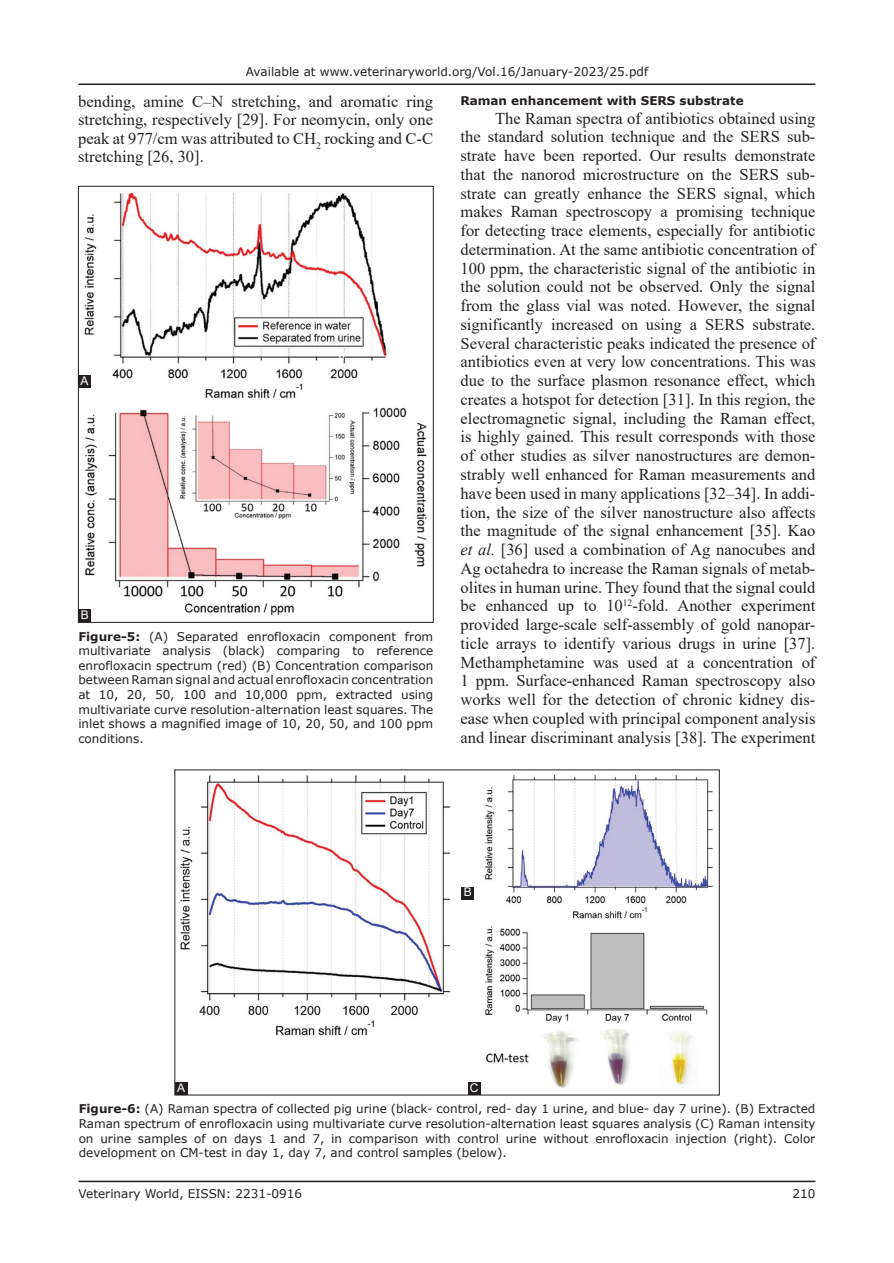
<style>
.page{position:relative;width:894px;height:1263px;background:#fff}
.page>*{position:absolute;margin:0;border:0;box-sizing:border-box;transform-origin:0 0}
.TX{font:16.5px/18.8px "Times New Roman";color:#231f20;text-align:justify}
.FGC{font:12px/14.5px "Verdana";color:#231f20;text-align:justify}
.t1{font:700 12px "Verdana";color:#231f20}
.LABEL{font:12px "Arial";color:#fff}
.s1{font-style:italic}
.s2{font-weight:700}
</style>
<div class="page">
<hr style="left:78px;top:1180px;width:737px;height:2px;background:#231f20">
<hr style="left:78px;top:83px;width:737px;height:2px;background:#231f20">
<img style="left:180px;top:774px;width:533px;height:319px">
<div style="left:467px;top:1082px;width:13px;height:13px;background:#231f20"></div>
<div style="left:175px;top:1082px;width:13px;height:13px;background:#231f20"></div>
<div style="left:461px;top:886px;width:13px;height:13px;background:#231f20"></div>
<img style="left:84px;top:192px;width:343px;height:424px">
<div style="left:78px;top:375px;width:13px;height:13px;background:#231f20"></div>
<div style="left:78px;top:609px;width:13px;height:13px;background:#231f20"></div>
<p class="FGC" style="left:246px;top:64px;width:404px">Available at www.veterinaryworld.org/Vol.16/January-2023/25.pdf</p>
<p class="TX" style="left:78px;top:92px;width:356px;line-height:18.3px">bending, amine C–N stretching, and aromatic ring stretching, respectively [29]. For neomycin, only one peak at 977/cm was attributed to CH<sub>2</sub> rocking and C-C stretching [26, 30].</p>
<h2 class="t1" style="left:460px;top:92px;width:284px">Raman enhancement with SERS substrate</h2>
<p class="TX" style="left:460px;top:108px;width:356px;text-indent:34px">The Raman spectra of antibiotics obtained using the standard solution technique and the SERS sub&shy;strate have been reported. Our results demonstrate that the nanorod microstructure on the SERS sub&shy;strate can greatly enhance the SERS signal, which makes Raman spectroscopy a promising technique for detecting trace elements, especially for antibiotic determination. At the same antibiotic concentration of 100 ppm, the characteristic signal of the antibiotic in the solution could not be observed. Only the signal from the glass vial was noted. However, the signal significantly increased on using a SERS substrate.<br>Several characteristic peaks indicated the presence of antibiotics even at very low concentrations. This was due to the surface plasmon resonance effect, which creates a hotspot for detection [31]. In this region, the electromagnetic signal, including the Raman effect, is highly gained. This result corresponds with those of other studies as silver nanostructures are demon&shy;strably well enhanced for Raman measurements and have been used in many applications [32–34]. In addi&shy;tion, the size of the silver nanostructure also affects the magnitude of the signal enhancement [35]. Kao <span class="s1">et al.</span> [36] used a combination of Ag nanocubes and Ag octahedra to increase the Raman signals of metab&shy;olites in human urine. They found that the signal could be enhanced up to 10<sup>12</sup>-fold. Another experiment provided large-scale self-assembly of gold nanopar&shy;ticle arrays to identify various drugs in urine [37].<br>Methamphetamine was used at a concentration of 1 ppm. Surface-enhanced Raman spectroscopy also works well for the detection of chronic kidney dis&shy;ease when coupled with principal component analysis and linear discriminant analysis [38]. The experiment</p>
<p class="LABEL" style="left:80px;top:372px;width:10px">A</p>
<p class="LABEL" style="left:81px;top:606px;width:10px">B</p>
<p class="FGC" style="left:78px;top:629px;width:356px"><span class="s2">Figure-5:</span> (A) Separated enrofloxacin component from multivariate analysis (black) comparing to reference enrofloxacin spectrum (red) (B) Concentration comparison between Raman signal and actual enrofloxacin concentration at 10, 20, 50, 100 and 10,000 ppm, extracted using multivariate curve resolution-alternation least squares. The inlet shows a magnified image of 10, 20, 50, and 100 ppm conditions.</p>
<p class="LABEL" style="left:463px;top:884px;width:10px">B</p>
<p class="LABEL" style="left:177px;top:1079px;width:10px">A</p>
<p class="LABEL" style="left:469px;top:1079px;width:10px">C</p>
<p class="FGC" style="left:79px;top:1101px;width:738px"><span class="s2">Figure-6:</span> (A) Raman spectra of collected pig urine (black- control, red- day 1 urine, and blue- day 7 urine). (B) Extracted Raman spectrum of enrofloxacin using multivariate curve resolution-alternation least squares analysis (C) Raman intensity on urine samples of on days 1 and 7, in comparison with control urine without enrofloxacin injection (right). Color development on CM-test in day 1, day 7, and control samples (below).</p>
<p class="FGC" style="left:78px;top:1186px;width:225px">Veterinary World, EISSN: 2231-0916</p>
<p class="FGC" style="left:792px;top:1186px;width:24px">210</p>
</div>
